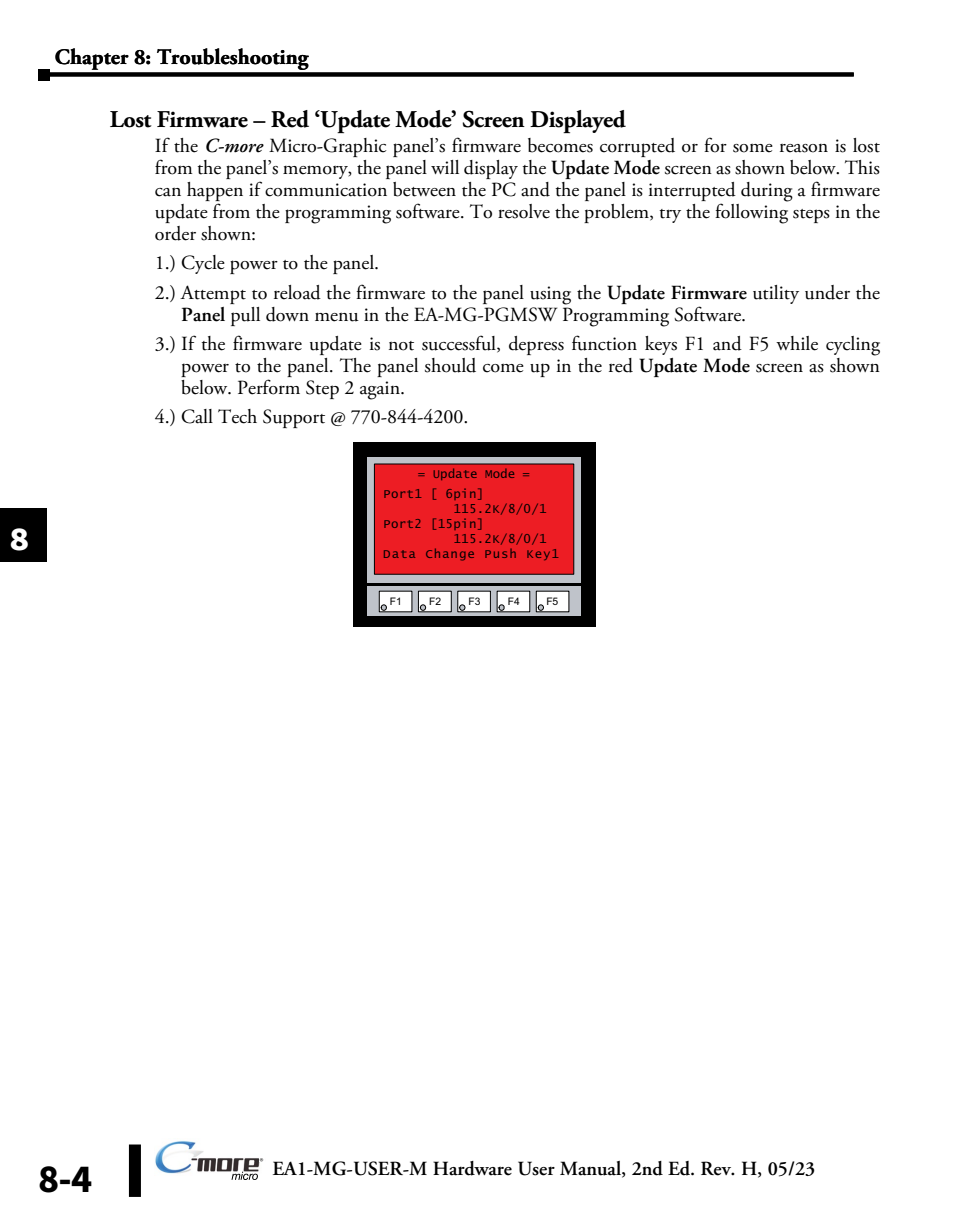
<style>
.page{position:relative;width:972px;height:1224px;background:#fff}
.page>*{position:absolute;margin:0;border:0;box-sizing:border-box;transform-origin:0 0}
.t1{font:700 40px "Source Sans Pro";color:#fff}
.t2{font:700 39.8px "Source Sans Pro";color:#000}
.t3{font:700 24px "Adobe Garamond Pro";letter-spacing:-.02em;color:#000}
.t4{font:700 22px "Adobe Garamond Pro";color:#000}
.t5{font:20px/22px "Adobe Garamond Pro";color:#000}
.t6{font:600 20px "Adobe Garamond Pro";color:#000}
.t7{font:12.4px "Lucida Console";letter-spacing:.025em;color:#000}
.t8{font:12.4px "Lucida Console";letter-spacing:.075em;color:#000}
.t9{font:12.4px "Lucida Console";color:#000}
.t10{font:10.4px "Arial";letter-spacing:-.01em;color:#000}
.t11{font:7px "Myriad";color:#000}
.s1{font-weight:600;font-style:italic}
.s2{font-weight:600}
</style>
<div class="page">
<div style="left:129px;top:1145px;width:12px;height:52px;background:#000"></div>
<img style="left:155px;top:1140px;width:105px;height:34px">
<svg style="left:232px;top:1172px;width:26px;height:8px"></svg>
<svg style="left:50px;top:72px;width:804px;height:4px;background:#0e0e0e"></svg>
<div style="left:38px;top:69px;width:12px;height:11px;background:#000"></div>
<div style="left:0;top:508px;width:46px;height:54px;background:#000"></div>
<div style="left:353px;top:442px;width:242px;height:185px;background:#000"></div>
<svg style="left:367px;top:457px;width:214px;height:125px;background:#b3b6bd"></svg>
<div style="left:374px;top:464px;width:200px;height:110px;background:#ed1d24"></div>
<svg style="left:367px;top:587px;width:214px;height:29px;background:#b1b4bb"></svg>
<div style="left:379px;top:591px;width:33px;height:21px;background:#fff"></div>
<svg style="left:381px;top:605px;width:6px;height:6px"></svg>
<div style="left:418px;top:591px;width:33px;height:21px;background:#fff"></div>
<svg style="left:420px;top:605px;width:6px;height:6px"></svg>
<div style="left:458px;top:591px;width:32px;height:21px;background:#fff"></div>
<svg style="left:459px;top:605px;width:6px;height:6px"></svg>
<div style="left:497px;top:591px;width:33px;height:21px;background:#fff"></div>
<svg style="left:499px;top:605px;width:5px;height:6px"></svg>
<div style="left:536px;top:591px;width:33px;height:21px;background:#fff"></div>
<svg style="left:538px;top:605px;width:6px;height:6px"></svg>
<h1 class="t1" style="left:9px;top:510px;width:22px">8</h1>
<p class="t4" style="left:55px;top:45px;width:255px">Chapter 8: Troubleshooting</p>
<p class="t3" style="left:110px;top:106px;width:517px">Lost Firmware – Red ‘Update Mode’ Screen Displayed</p>
<p class="t5" style="left:155px;top:136px;width:727px;text-align:justify">If the <span class="s1">C-more</span> Micro-Graphic panel’s firmware becomes corrupted or for some reason is lost from the panel’s memory, the panel will display the <span class="s2">Update Mode</span> screen as shown below. This can happen if communication between the PC and the panel is interrupted during a firmware update from the programming software. To resolve the problem, try the following steps in the order shown:</p>
<p class="t5" style="left:155px;top:249px;width:727px;line-height:29.2px">1.) Cycle power to the panel.<br>2.) Attempt to reload the firmware to the panel using the <span class="s2">Update Firmware</span> utility under the</p>
<p class="t5" style="left:155px;top:300px;width:727px;line-height:29.2px;text-indent:26px"><span class="s2">Panel</span> pull down menu in the EA-MG-PGMSW Programming Software.<br>3.) If the firmware update is not successful, depress function keys F1 and F5 while cycling</p>
<p class="t5" style="left:181px;top:355px;width:700px">power to the panel. The panel should come up in the red <span class="s2">Update Mode</span> screen as shown below. Perform Step 2 again.</p>
<p class="t5" style="left:155px;top:406px;width:315px">4.) Call Tech Support @ 770-844-4200.</p>
<p class="t9" style="left:418px;top:468px;width:114px">= Update Mode =</p>
<p class="t7" style="left:383px;top:488px;width:103px">Port1 [ 6pin]</p>
<p class="t7" style="left:453px;top:503px;width:95px">115.2K/8/0/1</p>
<p class="t7" style="left:383px;top:518px;width:103px">Port2 [15pin]</p>
<p class="t7" style="left:453px;top:533px;width:95px">115.2K/8/0/1</p>
<p class="t8" style="left:383px;top:548px;width:177px">Data Change Push Key1</p>
<p class="t10" style="left:390px;top:594px;width:13px">F1</p>
<p class="t10" style="left:429px;top:594px;width:13px">F2</p>
<p class="t10" style="left:468px;top:594px;width:13px">F3</p>
<p class="t10" style="left:508px;top:594px;width:13px">F4</p>
<p class="t10" style="left:546px;top:594px;width:13px">F5</p>
<h2 class="t2" style="left:38px;top:1151px;width:56px">8-4</h2>
<p class="t11" style="left:260px;top:1157px;width:5px">®</p>
<p class="t6" style="left:273px;top:1158px;width:544px">EA1-MG-USER-M Hardware User Manual, 2nd Ed. Rev. H, 05/23</p>
</div>
